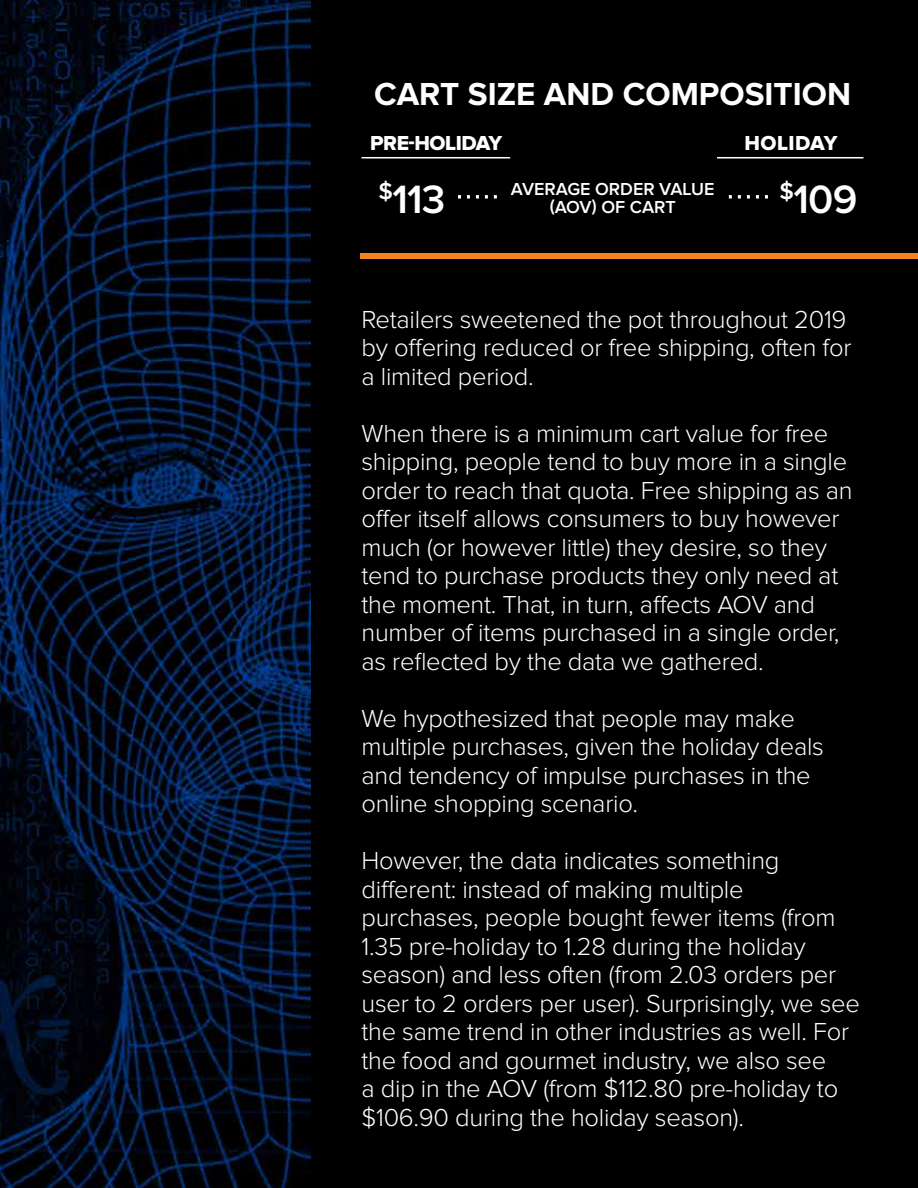
<style>
.page{position:relative;width:918px;height:1188px;background:#000}
.page>*{position:absolute;margin:0;border:0;box-sizing:border-box;transform-origin:0 0}
.t1{font:600 40.95px "Proxima Nova";letter-spacing:-.02em;color:#fff}
.t2{font:700 33px "Proxima Nova";color:#fff}
.t3{font:300 25.5px/28.5px "Proxima Nova";letter-spacing:-.01em;color:#fff}
.t4{font:21px "Proxima Nova Extrabld";letter-spacing:-.02em;color:#fff}
.t5{font:21px "Proxima Nova Extrabld";letter-spacing:.02em;color:#fff}
.t6{font:600 18px/18px "Proxima Nova";color:#fff;text-align:center}
</style>
<div class="page">
<img style="left:0;top:0;width:310px;height:1188px">
<div style="left:360px;top:254px;width:558px;height:6px;background:#f58220"></div>
<hr style="left:362px;top:157px;width:148px;height:1px;background:#fff">
<hr style="left:717px;top:157px;width:146px;height:1px;background:#fff">
<svg style="left:728px;top:195px;width:40px;height:4px"></svg>
<svg style="left:458px;top:195px;width:39px;height:4px"></svg>
<p class="t2" style="left:374px;top:78px;width:478px">CART SIZE AND COMPOSITION</p>
<p class="t4" style="left:370px;top:134px;width:134px">PRE-HOLIDAY</p>
<p class="t5" style="left:745px;top:134px;width:94px">HOLIDAY</p>
<h1 class="t1" style="left:378px;top:181px;width:69px"><sup>$</sup>113</h1>
<h1 class="t1" style="left:780px;top:181px;width:79px"><sup>$</sup>109</h1>
<p class="t6" style="left:511px;top:180px;width:205px">AVERAGE ORDER VALUE (AOV) OF CART</p>
<p class="t3" style="left:362px;top:306px;width:492px">Retailers sweetened the pot throughout 2019 by offering reduced or free shipping, often for a limited period.</p>
<p class="t3" style="left:362px;top:420px;width:493px">When there is a minimum cart value for free shipping, people tend to buy more in a single order to reach that quota. Free shipping as an offer itself allows consumers to buy however much (or however little) they desire, so they tend to purchase products they only need at the moment. That, in turn, affects AOV and number of items purchased in a single order, as reflected by the data we gathered.</p>
<p class="t3" style="left:362px;top:705px;width:464px">We hypothesized that people may make multiple purchases, given the holiday deals and tendency of impulse purchases in the online shopping scenario.</p>
<p class="t3" style="left:362px;top:848px;width:500px">However, the data indicates something different: instead of making multiple purchases, people bought fewer items (from 1.35 pre-holiday to 1.28 during the holiday season) and less often (from 2.03 orders per user to 2 orders per user). Surprisingly, we see the same trend in other industries as well. For the food and gourmet industry, we also see<br>a dip in the AOV (from $112.80 pre-holiday to $106.90 during the holiday season).</p>
</div>
